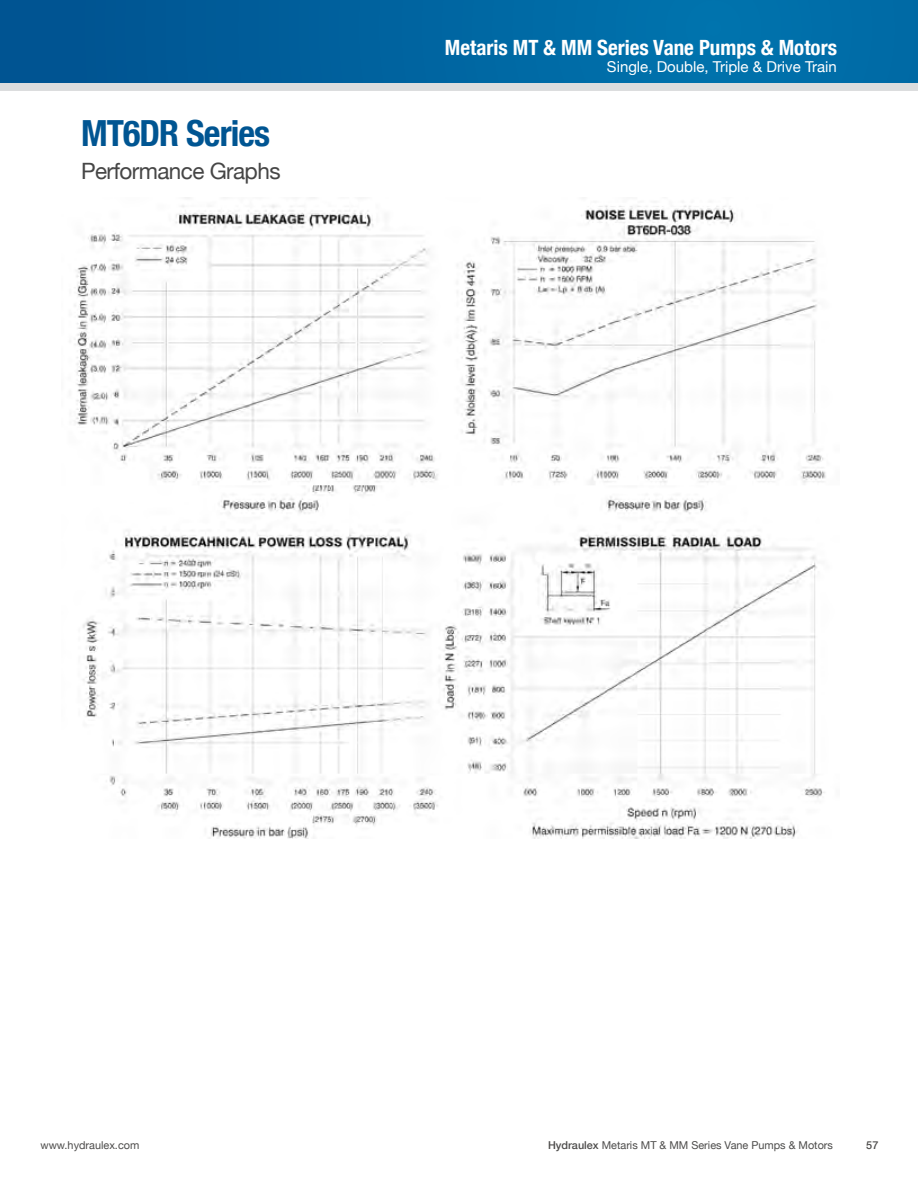
<style>
.page{position:relative;width:918px;height:1188px;background:#fff}
.page>*{position:absolute;margin:0;border:0;box-sizing:border-box;transform-origin:0 0}
.t1{font:700 condensed 36px "Helvetica Neue";letter-spacing:-.025em;color:#005592}
.t2{font:22.5px "Helvetica Neue";letter-spacing:-.025em;color:#464646}
.t3{font:700 condensed 21px "Helvetica Neue";color:#fff}
.t4{font:15px "Helvetica Neue";color:#fff}
.t5{font:10.8px "Helvetica Neue";color:#4d4c4b}
.t6{font:500 10.8px "Helvetica Neue";color:#4d4c4b}
.s1{font-weight:500}
</style>
<div class="page">
<div style="left:0;top:0;width:918px;height:84px;background:linear-gradient(to right,#005492,#0075af)"></div>
<div style="left:0;top:83px;width:918px;height:8px;background:#dcddde"></div>
<img style="left:74px;top:198px;width:752px;height:641px">
<h1 class="t1" style="left:81px;top:104px;width:191px">MT6DR Series</h1>
<h2 class="t2" style="left:81px;top:155px;width:201px">Performance Graphs</h2>
<h3 class="t3" style="left:445px;top:30px;width:394px">Metaris MT &amp; MM Series Vane Pumps &amp; Motors</h3>
<h3 class="t4" style="left:607px;top:56px;width:232px">Single, Double, Triple &amp; Drive Train</h3>
<p class="t5" style="left:40px;top:1137px;width:100px">www.hydraulex.com</p>
<p class="t5" style="left:548px;top:1137px;width:287px"><span class="s1">Hydraulex</span> Metaris MT &amp; MM Series Vane Pumps &amp; Motors</p>
<p class="t6" style="left:866px;top:1136px;width:14px">57</p>
</div>
